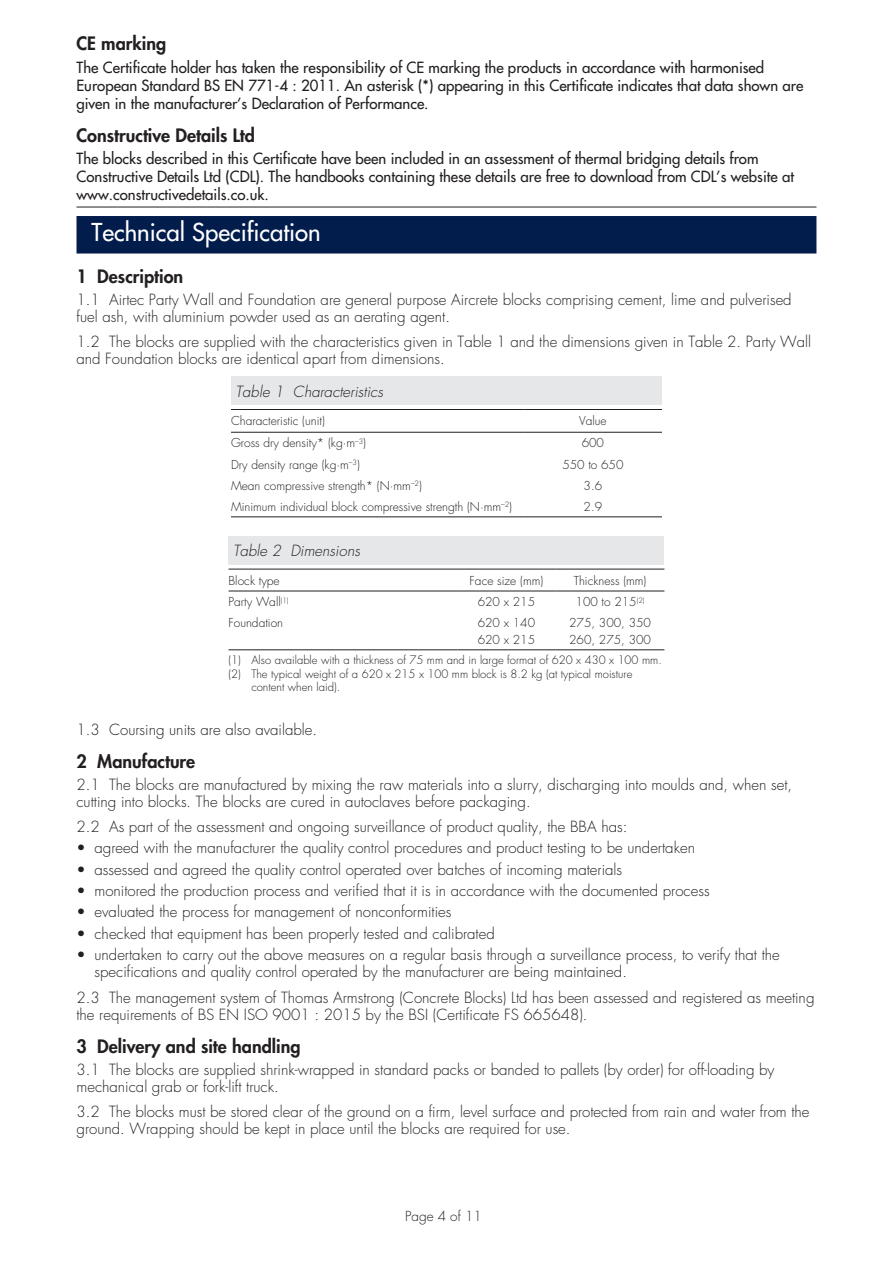
<style>
.page{position:relative;width:893px;height:1263px;background:#fff}
.page>*{position:absolute;margin:0;border:0;box-sizing:border-box;transform-origin:0 0}
.t1{font:24px "Futura";color:#fff}
.t2{font:800 18px "Futura";color:#231f20}
.t3{font:300 15px/17.2px "Futura";color:#231f20}
.t4{font:15px/18px "Futura";color:#231f20}
.t5{font:italic 300 15px "Futura";color:#231f20}
.t6{font:300 13.5px "Futura";color:#231f20}
.t7{font:300 12px/16.5px "Futura";color:#231f20}
.t8{font:300 11.25px "Futura";color:#231f20}
</style>
<div class="page">
<hr style="left:76px;top:207px;width:740px;height:1px;background:#231f20">
<div style="left:76px;top:216px;width:740px;height:37px;background:#021c4c"></div>
<div style="left:231px;top:377px;width:431px;height:28px;background:#e6e7e9"></div>
<hr style="left:231px;top:409px;width:293px;height:1px;background:#231f20">
<hr style="left:524px;top:409px;width:138px;height:1px;background:#231f20">
<hr style="left:231px;top:432px;width:293px;height:1px;background:#231f20">
<hr style="left:524px;top:432px;width:138px;height:1px;background:#231f20">
<hr style="left:231px;top:516px;width:293px;height:1px;background:#231f20">
<hr style="left:524px;top:516px;width:138px;height:1px;background:#231f20">
<div style="left:229px;top:536px;width:435px;height:29px;background:#e6e7e9"></div>
<hr style="left:229px;top:569px;width:228px;height:1px;background:#231f20">
<hr style="left:457px;top:569px;width:99px;height:1px;background:#231f20">
<hr style="left:556px;top:569px;width:108px;height:1px;background:#231f20">
<hr style="left:229px;top:591px;width:228px;height:1px;background:#231f20">
<hr style="left:457px;top:591px;width:99px;height:1px;background:#231f20">
<hr style="left:556px;top:591px;width:108px;height:1px;background:#231f20">
<hr style="left:229px;top:649px;width:228px;height:1px;background:#231f20">
<hr style="left:457px;top:649px;width:99px;height:1px;background:#231f20">
<hr style="left:556px;top:649px;width:108px;height:1px;background:#231f20">
<p class="t2" style="left:76px;top:32px;width:91px">CE marking</p>
<p class="t4" style="left:76px;top:58px;width:728px">The Certificate holder has taken the responsibility of CE marking the products in accordance with harmonised<br>European Standard BS EN 771-4 : 2011. An asterisk (*) appearing in this Certificate indicates that data shown are given in the manufacturer’s Declaration of Performance.</p>
<p class="t2" style="left:76px;top:124px;width:180px">Constructive Details Ltd</p>
<p class="t4" style="left:76px;top:150px;width:719px">The blocks described in this Certificate have been included in an assessment of thermal bridging details from<br>Constructive Details Ltd (CDL). The handbooks containing these details are free to download from CDL’s website at www.constructivedetails.co.uk.</p>
<h1 class="t1" style="left:91px;top:217px;width:231px">Technical Specification</h1>
<p class="t2" style="left:76px;top:265px;width:108px">1 Description</p>
<p class="t3" style="left:76px;top:291px;width:717px">1.1 Airtec Party Wall and Foundation are general purpose Aircrete blocks comprising cement, lime and pulverised fuel ash, with aluminium powder used as an aerating agent.</p>
<p class="t3" style="left:76px;top:333px;width:736px">1.2 The blocks are supplied with the characteristics given in Table 1 and the dimensions given in Table 2. Party Wall and Foundation blocks are identical apart from dimensions.</p>
<p class="t5" style="left:235px;top:382px;width:149px">Table 1 Characteristics</p>
<p class="t7" style="left:231px;top:413px;width:95px">Characteristic (unit)</p>
<p class="t7" style="left:579px;top:413px;width:29px">Value</p>
<p class="t7" style="left:231px;top:435px;width:137px">Gross dry density* (kg·m<sup>–3</sup>)</p>
<p class="t7" style="left:582px;top:435px;width:24px">600</p>
<p class="t7" style="left:231px;top:456px;width:130px">Dry density range (kg·m<sup>–3</sup>)</p>
<p class="t7" style="left:562px;top:456px;width:63px">550 to 650</p>
<p class="t7" style="left:231px;top:477px;width:192px">Mean compressive strength* (N·mm<sup>–2</sup>)</p>
<p class="t7" style="left:584px;top:477px;width:20px">3.6</p>
<p class="t7" style="left:231px;top:499px;width:283px">Minimum individual block compressive strength (N·mm<sup>–2</sup>)</p>
<p class="t7" style="left:584px;top:499px;width:20px">2.9</p>
<p class="t5" style="left:233px;top:541px;width:128px">Table 2 Dimensions</p>
<p class="t7" style="left:229px;top:572px;width:53px">Block type</p>
<p class="t7" style="left:470px;top:572px;width:75px">Face size (mm)</p>
<p class="t7" style="left:574px;top:572px;width:74px">Thickness (mm)</p>
<p class="t7" style="left:229px;top:594px;width:62px">Party Wall<sup>(1)</sup></p>
<p class="t7" style="left:478px;top:594px;width:59px">620 x 215</p>
<p class="t7" style="left:576px;top:594px;width:71px">100 to 215<sup>(2)</sup></p>
<p class="t7" style="left:229px;top:615px;width:56px">Foundation</p>
<p class="t7" style="left:478px;top:615px;width:59px">620 x 140<br>620 x 215</p>
<p class="t7" style="left:569px;top:615px;width:83px">275, 300, 350<br>260, 275, 300</p>
<p class="t8" style="left:229px;top:653px;width:435px">(1) Also available with a thickness of 75 mm and in large format of 620 x 430 x 100 mm.</p>
<p class="t8" style="left:229px;top:667px;width:405px">(2) The typical weight of a 620 x 215 x 100 mm block is 8.2 kg (at typical moisture</p>
<p class="t8" style="left:251px;top:680px;width:90px">content when laid).</p>
<p class="t3" style="left:76px;top:721px;width:242px">1.3 Coursing units are also available.</p>
<p class="t2" style="left:76px;top:750px;width:120px">2 Manufacture</p>
<p class="t3" style="left:76px;top:776px;width:717px">2.1 The blocks are manufactured by mixing the raw materials into a slurry, discharging into moulds and, when set, cutting into blocks. The blocks are cured in autoclaves before packaging.</p>
<p class="t3" style="left:76px;top:818px;width:552px">2.2 As part of the assessment and ongoing surveillance of product quality, the BBA has:</p>
<p class="t3" style="left:76px;top:839px;width:620px">• agreed with the manufacturer the quality control procedures and product testing to be undertaken</p>
<p class="t3" style="left:76px;top:861px;width:547px">• assessed and agreed the quality control operated over batches of incoming materials</p>
<p class="t3" style="left:76px;top:882px;width:635px">• monitored the production process and verified that it is in accordance with the documented process</p>
<p class="t3" style="left:76px;top:904px;width:376px">• evaluated the process for management of nonconformities</p>
<p class="t3" style="left:76px;top:925px;width:420px">• checked that equipment has been properly tested and calibrated</p>
<p class="t3" style="left:94px;top:947px;width:687px;text-indent:-18px">• undertaken to carry out the above measures on a regular basis through a surveillance process, to verify that the specifications and quality control operated by the manufacturer are being maintained.</p>
<p class="t3" style="left:76px;top:989px;width:739px">2.3 The management system of Thomas Armstrong (Concrete Blocks) Ltd has been assessed and registered as meeting the requirements of BS EN ISO 9001 : 2015 by the BSI (Certificate FS 665648).</p>
<p class="t2" style="left:76px;top:1035px;width:226px">3 Delivery and site handling</p>
<p class="t3" style="left:76px;top:1061px;width:699px">3.1 The blocks are supplied shrink-wrapped in standard packs or banded to pallets (by order) for off-loading by mechanical grab or fork-lift truck.</p>
<p class="t3" style="left:76px;top:1103px;width:734px">3.2 The blocks must be stored clear of the ground on a firm, level surface and protected from rain and water from the ground. Wrapping should be kept in place until the blocks are required for use.</p>
<p class="t6" style="left:405px;top:1208px;width:78px">Page 4 of 11</p>
</div>
